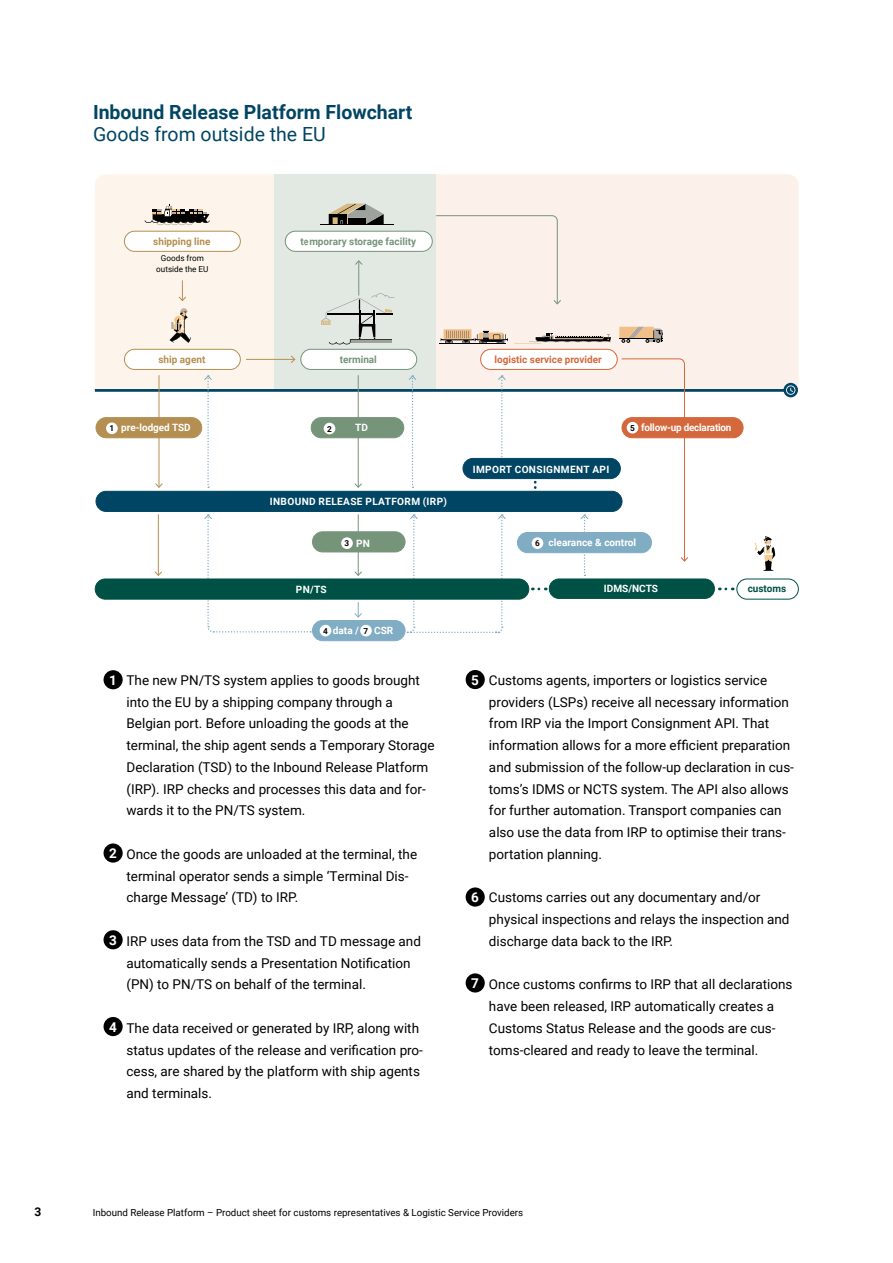
<style>
.page{position:relative;width:893px;height:1263px;background:#fff}
.page>*{position:absolute;margin:0;border:0;box-sizing:border-box;transform-origin:0 0}
.t1{font:700 19.5px "Roboto";color:#004563}
.t2{font:19.5px "Roboto";color:#004563}
.t3{font:13.5px/21.8px "Roboto";color:#000}
.t4{font:700 13.5px "Roboto";color:#fff}
.t5{font:700 12px "Roboto";color:#000}
.t6{font:700 10.05px "Roboto";color:#fff}
.t7{font:700 10.05px "Roboto";letter-spacing:.035em;color:#fff}
.t8{font:700 10.05px "Roboto";color:#769479}
.t9{font:700 10.05px "Roboto";color:#d4683c}
.t10{font:700 10.05px "Roboto";color:#b58f51}
.t11{font:700 10.05px "Roboto";letter-spacing:-.02em;color:#fff}
.t12{font:700 10.05px "Roboto";color:#005145}
.t13{font:9.75px "Roboto";color:#000}
.t14{font:8.25px/10.9px "Roboto";color:#000;text-align:center}
.t15{font:700 8.25px "Roboto";color:#000}
.s1{font-size:8.25px;color:#000}
</style>
<div class="page">
<div style="left:275px;top:174px;width:161px;height:215px;background:#e2e9e2"></div>
<div style="left:436px;top:174px;width:363px;height:215px;background:#fcf0ea"></div>
<hr style="left:95px;top:389px;width:702px;height:3px;background:#004563">
<svg style="left:783px;top:383px;width:15px;height:14px"></svg>
<svg style="left:786px;top:385px;width:9px;height:10px"></svg>
<hr style="left:358px;top:375px;width:1px;height:112px;background:#769479">
<svg style="left:354px;top:482px;width:8px;height:6px"></svg>
<div style="left:549px;top:579px;width:165px;height:19px;background:#005145;border-radius:10px"></div>
<div style="left:549px;top:579px;width:166px;height:20px;border:1px solid #005145;border-radius:10px"></div>
<div style="left:736px;top:579px;width:63px;height:20px;border:1px solid #005145;border-radius:10px"></div>
<div style="left:301px;top:349px;width:116px;height:20px;background:#fff;border-radius:10px"></div>
<div style="left:300px;top:349px;width:117px;height:21px;border:1px solid #769479;border-radius:10px"></div>
<div style="left:285px;top:231px;width:147px;height:20px;background:#fff;border-radius:10px"></div>
<div style="left:285px;top:231px;width:148px;height:21px;border:1px solid #769479;border-radius:10px"></div>
<div style="left:481px;top:349px;width:136px;height:20px;background:#fff;border-radius:10px"></div>
<div style="left:480px;top:349px;width:138px;height:21px;border:1px solid #d4683c;border-radius:10px"></div>
<svg style="left:321px;top:293px;width:73px;height:51px"></svg>
<hr style="left:320px;top:224px;width:73px;height:1px;background:#000">
<svg style="left:329px;top:204px;width:55px;height:20px"></svg>
<svg style="left:619px;top:327px;width:44px;height:16px"></svg>
<hr style="left:439px;top:343px;width:67px;height:1px;background:#000">
<svg style="left:441px;top:329px;width:67px;height:15px"></svg>
<svg style="left:514px;top:333px;width:97px;height:11px"></svg>
<hr style="left:555px;top:337px;width:48px;height:1px;background:#000">
<svg style="left:621px;top:358px;width:68px;height:204px"></svg>
<hr style="left:358px;top:514px;width:1px;height:61px;background:#769479">
<svg style="left:354px;top:570px;width:8px;height:6px"></svg>
<svg style="left:354px;top:602px;width:8px;height:16px"></svg>
<hr style="left:158px;top:514px;width:1px;height:61px;background:#b58f51">
<svg style="left:154px;top:570px;width:8px;height:6px"></svg>
<hr style="left:358px;top:261px;width:1px;height:34px;background:#769479">
<svg style="left:355px;top:260px;width:8px;height:6px"></svg>
<div style="left:436px;top:215px;width:126px;height:90px;background:#fcf0ea"></div>
<svg style="left:755px;top:536px;width:20px;height:35px"></svg>
<svg style="left:203px;top:514px;width:108px;height:119px"></svg>
<svg style="left:407px;top:514px;width:100px;height:119px"></svg>
<svg style="left:534px;top:479px;width:3px;height:12px"></svg>
<svg style="left:579px;top:514px;width:10px;height:62px"></svg>
<svg style="left:497px;top:374px;width:10px;height:84px"></svg>
<svg style="left:407px;top:375px;width:10px;height:113px"></svg>
<svg style="left:95px;top:174px;width:180px;height:314px"></svg>
<div style="left:96px;top:491px;width:526px;height:20px;background:#004563;border-radius:10px"></div>
<div style="left:96px;top:491px;width:526px;height:21px;border:1px solid #004563;border-radius:10px"></div>
<div style="left:95px;top:579px;width:434px;height:20px;background:#005145;border-radius:10px"></div>
<div style="left:95px;top:579px;width:434px;height:20px;border:1px solid #005145;border-radius:10px"></div>
<div style="left:463px;top:458px;width:157px;height:21px;background:#004563;border-radius:10px"></div>
<div style="left:463px;top:458px;width:158px;height:21px;border:1px solid #004563;border-radius:10px"></div>
<div style="left:311px;top:418px;width:93px;height:20px;background:#769479;border-radius:10px"></div>
<div style="left:311px;top:417px;width:93px;height:21px;border:1px solid #769479;border-radius:10px"></div>
<div style="left:312px;top:620px;width:93px;height:21px;background:#81adc4;border-radius:10px"></div>
<div style="left:312px;top:620px;width:93px;height:21px;border:1px solid #81adc4;border-radius:10px"></div>
<div style="left:517px;top:532px;width:134px;height:21px;background:#81adc4;border-radius:10px"></div>
<div style="left:517px;top:532px;width:135px;height:21px;border:1px solid #81adc4;border-radius:10px"></div>
<div style="left:96px;top:418px;width:106px;height:20px;background:#b58f51;border-radius:10px"></div>
<div style="left:96px;top:417px;width:106px;height:21px;border:1px solid #b58f51;border-radius:10px"></div>
<div style="left:312px;top:532px;width:93px;height:20px;background:#769479;border-radius:10px"></div>
<div style="left:312px;top:531px;width:93px;height:21px;border:1px solid #769479;border-radius:10px"></div>
<div style="left:622px;top:418px;width:121px;height:20px;background:#d4683c;border-radius:10px"></div>
<div style="left:622px;top:417px;width:121px;height:21px;border:1px solid #d4683c;border-radius:10px"></div>
<div style="left:627px;top:422px;width:11px;height:11px;background:#fff;border-radius:50%"></div>
<div style="left:324px;top:423px;width:11px;height:11px;background:#fff;border-radius:50%"></div>
<div style="left:106px;top:422px;width:12px;height:12px;background:#fff;border-radius:50%"></div>
<div style="left:341px;top:537px;width:12px;height:12px;background:#fff;border-radius:50%"></div>
<div style="left:320px;top:625px;width:11px;height:11px;background:#fff;border-radius:50%"></div>
<div style="left:360px;top:625px;width:12px;height:11px;background:#fff;border-radius:50%"></div>
<div style="left:532px;top:537px;width:11px;height:12px;background:#fff;border-radius:50%"></div>
<hr style="left:246px;top:359px;width:49px;height:1px;background:#b58f51">
<svg style="left:290px;top:355px;width:6px;height:8px"></svg>
<div style="left:104px;top:670px;width:19px;height:19px;background:#000;border-radius:50%"></div>
<div style="left:104px;top:843px;width:19px;height:20px;background:#000;border-radius:50%"></div>
<div style="left:104px;top:930px;width:19px;height:19px;background:#000;border-radius:50%"></div>
<div style="left:104px;top:1017px;width:19px;height:19px;background:#000;border-radius:50%"></div>
<div style="left:466px;top:670px;width:19px;height:19px;background:#000;border-radius:50%"></div>
<div style="left:466px;top:887px;width:19px;height:20px;background:#000;border-radius:50%"></div>
<div style="left:466px;top:973px;width:19px;height:19px;background:#000;border-radius:50%"></div>
<h1 class="t1" style="left:93px;top:99px;width:321px">Inbound Release Platform Flowchart</h1>
<h1 class="t2" style="left:93px;top:120px;width:234px">Goods from outside the EU</h1>
<p class="t10" style="left:153px;top:234px;width:59px">shipping line</p>
<p class="t14" style="left:156px;top:252px;width:54px">Goods from outside the EU</p>
<p class="t10" style="left:159px;top:352px;width:48px">ship agent</p>
<p class="t8" style="left:301px;top:234px;width:117px">temporary storage facility</p>
<p class="t8" style="left:340px;top:352px;width:39px">terminal</p>
<p class="t9" style="left:494px;top:352px;width:109px">logistic service provider</p>
<p class="t15" style="left:110px;top:423px;width:6px">1</p>
<p class="t15" style="left:327px;top:423px;width:6px">2</p>
<p class="t11" style="left:630px;top:421px;width:103px"><span class="s1">5</span> follow-up declaration</p>
<p class="t6" style="left:121px;top:421px;width:71px">pre-lodged TSD</p>
<p class="t6" style="left:355px;top:421px;width:14px">TD</p>
<p class="t7" style="left:270px;top:494px;width:179px">INBOUND RELEASE PLATFORM (IRP)</p>
<p class="t6" style="left:296px;top:582px;width:32px">PN/TS</p>
<p class="t6" style="left:356px;top:536px;width:15px">PN</p>
<p class="t15" style="left:345px;top:537px;width:6px">3</p>
<p class="t6" style="left:333px;top:624px;width:28px">data /</p>
<p class="t6" style="left:374px;top:624px;width:21px">CSR</p>
<p class="t15" style="left:323px;top:625px;width:6px">4</p>
<p class="t15" style="left:364px;top:625px;width:6px">7</p>
<p class="t4" style="left:109px;top:670px;width:9px">1</p>
<p class="t4" style="left:109px;top:844px;width:9px">2</p>
<p class="t4" style="left:109px;top:930px;width:9px">3</p>
<p class="t4" style="left:109px;top:1017px;width:9px">4</p>
<p class="t3" style="left:126px;top:669px;width:310px">The new PN/TS system applies to goods brought into the EU by a shipping company through a Belgian port. Before unloading the goods at the terminal, the ship agent sends a Temporary Storage Declaration (TSD) to the Inbound Release Platform (IRP). IRP checks and processes this data and for&shy;wards it to the PN/TS system.</p>
<p class="t3" style="left:126px;top:843px;width:292px">Once the goods are unloaded at the terminal, the terminal operator sends a simple ‘Terminal Dis&shy;charge Message’ (TD) to IRP.</p>
<p class="t3" style="left:126px;top:930px;width:296px">IRP uses data from the TSD and TD message and automatically sends a Presentation Notification (PN) to PN/TS on behalf of the terminal.</p>
<p class="t3" style="left:126px;top:1017px;width:298px">The data received or generated by IRP, along with status updates of the release and verification pro&shy;cess, are shared by the platform with ship agents and terminals.</p>
<p class="t7" style="left:473px;top:462px;width:138px">IMPORT CONSIGNMENT API</p>
<p class="t15" style="left:535px;top:537px;width:6px">6</p>
<p class="t6" style="left:549px;top:536px;width:89px">clearance &amp; control</p>
<p class="t6" style="left:604px;top:582px;width:56px">IDMS/NCTS</p>
<p class="t12" style="left:748px;top:581px;width:40px">customs</p>
<p class="t4" style="left:471px;top:670px;width:9px">5</p>
<p class="t4" style="left:471px;top:888px;width:9px">6</p>
<p class="t4" style="left:471px;top:974px;width:9px">7</p>
<p class="t3" style="left:489px;top:669px;width:306px">Customs agents, importers or logistics service providers (LSPs) receive all necessary information from IRP via the Import Consignment API. That information allows for a more efficient preparation and submission of the follow-up declaration in cus&shy;toms’s IDMS or NCTS system. The API also allows for further automation. Transport companies can also use the data from IRP to optimise their trans&shy;portation planning.</p>
<p class="t3" style="left:489px;top:886px;width:302px">Customs carries out any documentary and/or physical inspections and relays the inspection and discharge data back to the IRP.</p>
<p class="t3" style="left:489px;top:973px;width:305px">Once customs confirms to IRP that all declarations have been released, IRP automatically creates a Customs Status Release and the goods are cus&shy;toms-cleared and ready to leave the terminal.</p>
<p class="t5" style="left:35px;top:1203px;width:8px">3</p>
<p class="t13" style="left:93px;top:1205px;width:432px">Inbound Release Platform – Product sheet for customs representatives &amp; Logistic Service Providers</p>
</div>
